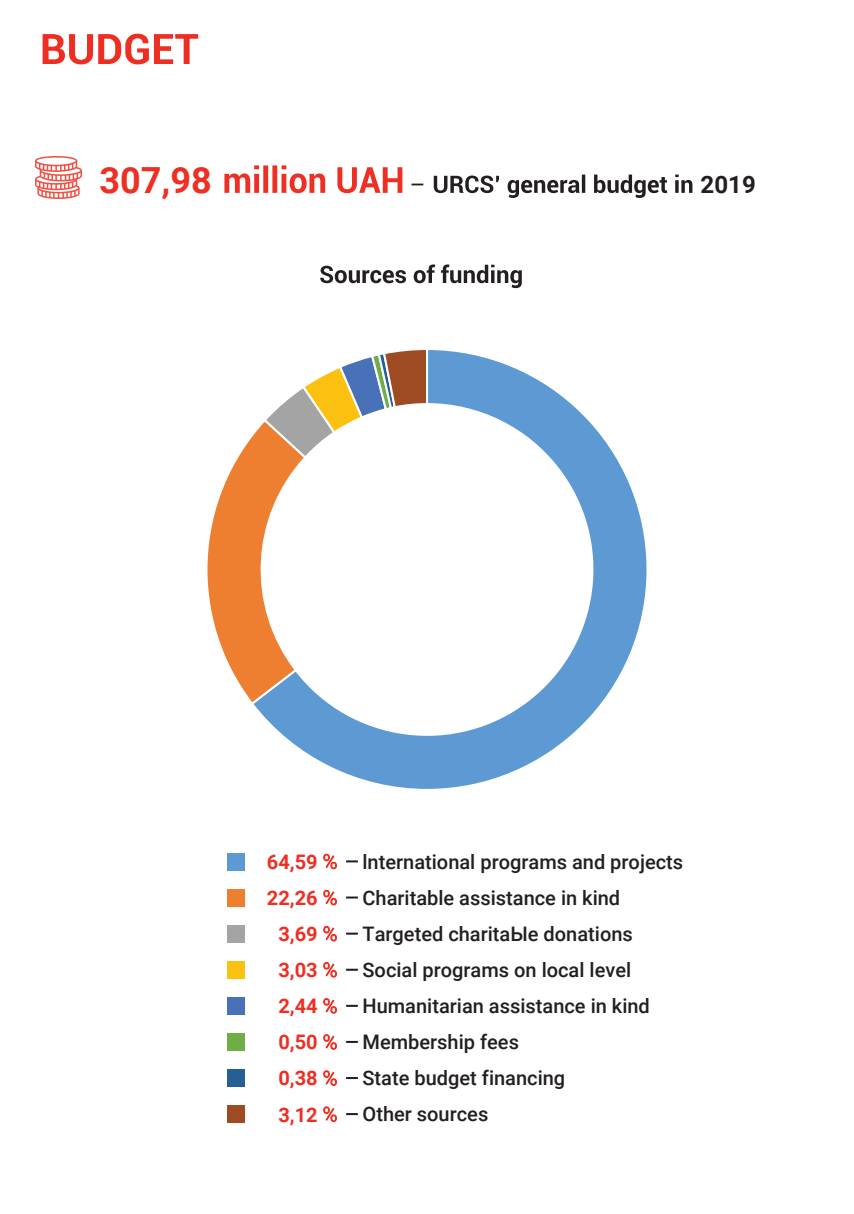
<style>
.page{position:relative;width:854px;height:1214px;background:#fff}
.page>*{position:absolute;margin:0;border:0;box-sizing:border-box;transform-origin:0 0}
.t1{font:700 36px "Roboto";color:#ee2f23}
.t2{font:700 24px "Roboto";color:#231f20}
.t3{font:24px "Roboto";color:#231f20}
.t4{font:500 20px "Roboto";color:#231f20}
.t5{font:700 20px "Roboto";color:#ee2f23}
</style>
<div class="page">
<svg style="left:43px;top:34px;width:155px;height:30px"></svg>
<svg style="left:320px;top:264px;width:115px;height:19px"></svg>
<svg style="left:441px;top:264px;width:80px;height:24px"></svg>
<svg style="left:224px;top:165px;width:178px;height:28px"></svg>
<svg style="left:433px;top:174px;width:259px;height:24px"></svg>
<img style="left:35px;top:157px;width:46px;height:41px">
<svg style="left:255px;top:350px;width:392px;height:439px"></svg>
<svg style="left:207px;top:350px;width:222px;height:356px"></svg>
<svg style="left:323px;top:853px;width:14px;height:16px"></svg>
<svg style="left:346px;top:860px;width:11px;height:2px"></svg>
<div style="left:228px;top:853px;width:17px;height:17px;background:#5d9ad3"></div>
<svg style="left:323px;top:889px;width:14px;height:16px"></svg>
<svg style="left:346px;top:896px;width:11px;height:2px"></svg>
<div style="left:228px;top:889px;width:17px;height:17px;background:#ee7e30"></div>
<svg style="left:323px;top:925px;width:14px;height:16px"></svg>
<svg style="left:346px;top:932px;width:11px;height:2px"></svg>
<div style="left:228px;top:925px;width:17px;height:17px;background:#a5a4a4"></div>
<svg style="left:323px;top:962px;width:14px;height:15px"></svg>
<svg style="left:346px;top:968px;width:11px;height:2px"></svg>
<div style="left:228px;top:961px;width:17px;height:17px;background:#fcc011"></div>
<svg style="left:323px;top:998px;width:14px;height:15px"></svg>
<svg style="left:346px;top:1004px;width:11px;height:2px"></svg>
<div style="left:228px;top:997px;width:17px;height:17px;background:#4871b8"></div>
<svg style="left:323px;top:1034px;width:14px;height:15px"></svg>
<svg style="left:346px;top:1040px;width:11px;height:2px"></svg>
<div style="left:228px;top:1033px;width:17px;height:17px;background:#71ad46"></div>
<svg style="left:323px;top:1070px;width:14px;height:15px"></svg>
<div style="left:228px;top:1069px;width:17px;height:17px;background:#255f93"></div>
<svg style="left:323px;top:1106px;width:14px;height:15px"></svg>
<div style="left:228px;top:1105px;width:17px;height:17px;background:#9e4a22"></div>
<h1 class="t1" style="left:99px;top:155px;width:114px">307,98</h1>
<p class="t3" style="left:409px;top:167px;width:17px">–</p>
<p class="t2" style="left:700px;top:168px;width:57px">2019</p>
<p class="t5" style="left:267px;top:847px;width:52px">64,59</p>
<p class="t4" style="left:362px;top:847px;width:322px">lnternational programs and projects</p>
<p class="t5" style="left:267px;top:883px;width:52px">22,26</p>
<p class="t4" style="left:362px;top:883px;width:259px">Charitable assistance in kind</p>
<p class="t5" style="left:278px;top:919px;width:41px">3,69</p>
<p class="t4" style="left:362px;top:919px;width:272px">Targeted charitaЫe donations</p>
<p class="t5" style="left:278px;top:955px;width:41px">3,03</p>
<p class="t4" style="left:362px;top:955px;width:270px">Social programs on local level</p>
<p class="t5" style="left:278px;top:991px;width:41px">2,44</p>
<p class="t4" style="left:362px;top:991px;width:289px">Humanitarian assistance in kind</p>
<p class="t5" style="left:278px;top:1028px;width:41px">0,50</p>
<p class="t4" style="left:362px;top:1027px;width:158px">Membership fees</p>
<p class="t5" style="left:278px;top:1064px;width:41px">0,38</p>
<p class="t4" style="left:362px;top:1063px;width:204px">State budget financing</p>
<p class="t5" style="left:278px;top:1100px;width:41px">3,12</p>
<p class="t4" style="left:362px;top:1099px;width:127px">Other sources</p>
</div>
